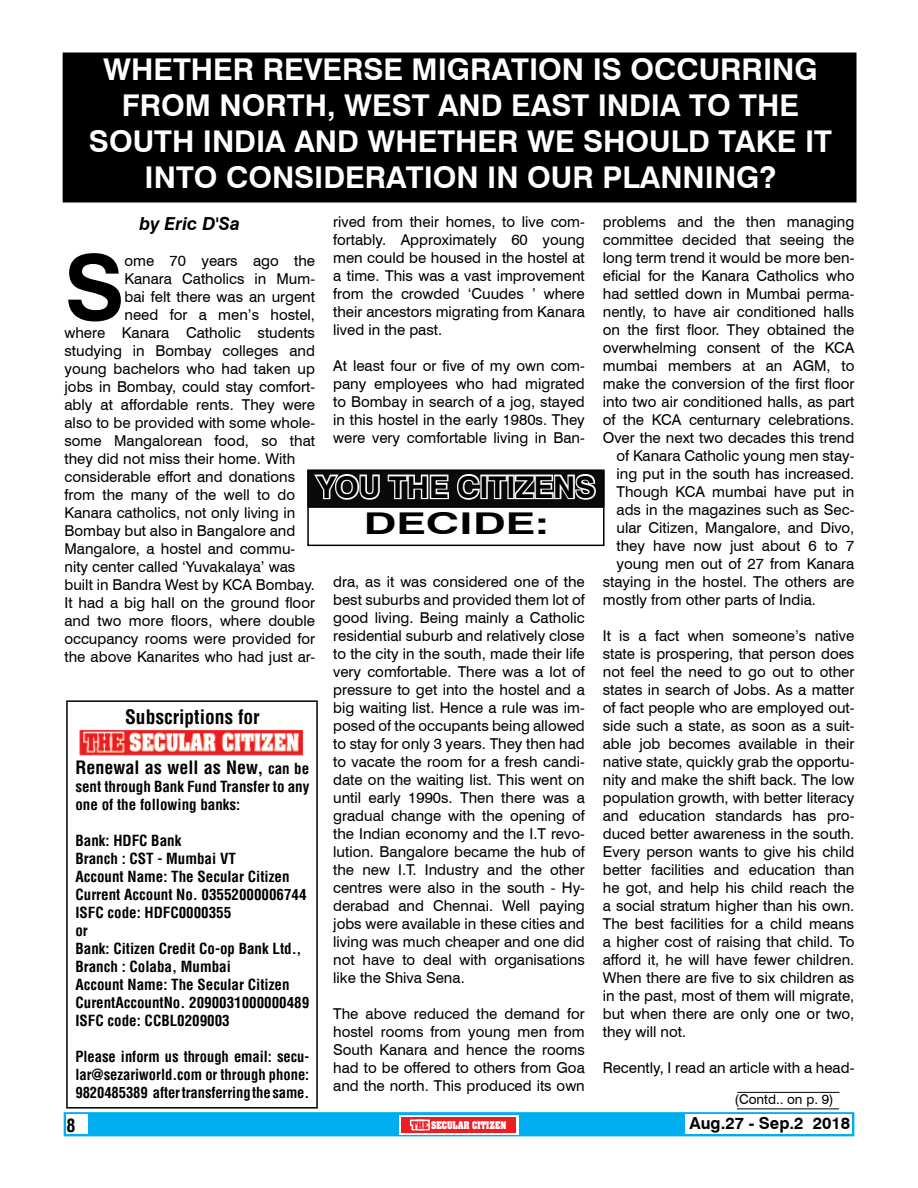
<style>
.page{position:relative;width:918px;height:1188px;background:#fff}
.page>*{position:absolute;margin:0;border:0;box-sizing:border-box;transform-origin:0 0}
.t1{font:700 90.15px "Swiss 721 BT";color:#000}
.t2{font:700 30px/36px "Swiss 721 BT";color:#fff;text-align:center}
.t3{font:700 30px/36px "Swiss 721 BT";color:#000;text-align:center}
.t4{font:19.5px "Switzerland Condensed";color:#000}
.t5{font:18px "Switzerland Condensed";color:#000}
.t6{font:italic 700 18px "Swiss 721 BT";color:#000}
.t7{font:700 16.5px "Swiss 721 BT";color:#000}
.t8{font:15px/18px "Swiss 721 BT";color:#000;text-align:justify}
.t9{font:15px/18px "Switzerland Condensed";color:#000}
.t10{font:13.5px "Swiss 721 BT";color:#000}
.t11{font:700 9px "Aardvark";color:#fff;scale:.85 1}
.s1{font-size:15px}
.s2{color:#ed1d24}
</style>
<div class="page">
<div style="left:64px;top:1112px;width:790px;height:24px;background:#00aeef;border:2px solid #00aeef"></div>
<div style="left:66px;top:1114px;width:21px;height:20px;background:#fff"></div>
<div style="left:399px;top:1115px;width:119px;height:20px;background:#fff"></div>
<div style="left:686px;top:1114px;width:166px;height:20px;background:#fff"></div>
<div style="left:401px;top:1117px;width:115px;height:16px;background:#ed1d24"></div>
<svg style="left:410px;top:1119px;width:20px;height:12px"></svg>
<div style="left:63px;top:53px;width:793px;height:149px;background:#000"></div>
<div style="left:63px;top:52px;width:793px;height:150px;border:2px solid #000"></div>
<hr style="left:737px;top:1092px;width:103px;height:1px;background:#000">
<hr style="left:737px;top:1108px;width:102px;height:1px;background:#000">
<div style="left:308px;top:471px;width:296px;height:36px;background:#0a0a0b"></div>
<div style="left:307px;top:470px;width:297px;height:38px;border:2px solid #000"></div>
<svg style="left:314px;top:474px;width:282px;height:26px"></svg>
<div style="left:307px;top:470px;width:298px;height:76px;border:2px solid #000"></div>
<div style="left:66px;top:700px;width:252px;height:409px;border:2px solid #000"></div>
<img style="left:80px;top:729px;width:224px;height:27px">
<h2 class="t2" style="left:89px;top:51px;width:745px">WHETHER REVERSE MIGRATION IS OCCURRING FROM NO RTH, WEST AND EAST INDIA TO THE SOUTH INDIA AND WHETHER WE SHOULD TAKE IT INTO CONSIDERATION IN OUR PLANN ING?</h2>
<p class="t6" style="left:139px;top:212px;width:102px">by Eric D'Sa</p>
<p class="t8" style="left:333px;top:213px;width:253px">rived from their homes, to live com&shy;fortably. Approximately 60 young men could be housed in the hostel at a time. This was a vast improvement from the crowded ‘Cuudes ’ where their ancestors migrating from Kanara lived in the past.</p>
<p class="t8" style="left:333px;top:357px;width:253px">At least four or five of my own com&shy;pany employees who had migrated to Bombay in search of a jog, stayed in this hostel in the early 1980s. They were very comfortable living in Ban-</p>
<h1 class="t1" style="left:64px;top:233px;width:62px">S</h1>
<p class="t8" style="left:125px;top:251px;width:192px">ome 70 years ago the</p>
<p class="t8" style="left:125px;top:269px;width:192px">Kanara Catholics in Mum-</p>
<p class="t8" style="left:125px;top:287px;width:192px">bai felt there was an urgent</p>
<p class="t8" style="left:125px;top:305px;width:192px">need for a men’s hostel,</p>
<p class="t8" style="left:65px;top:323px;width:252px">where Kanara Catholic students</p>
<p class="t8" style="left:65px;top:341px;width:252px">studying in Bombay colleges and</p>
<p class="t8" style="left:65px;top:359px;width:252px">young bachelors who had taken up</p>
<p class="t8" style="left:65px;top:377px;width:252px">jobs in Bombay, could stay comfort-</p>
<p class="t8" style="left:65px;top:395px;width:252px">ably at affordable rents. They were</p>
<p class="t8" style="left:65px;top:413px;width:252px">also to be provided with some whole-</p>
<p class="t8" style="left:65px;top:431px;width:252px">some Mangalorean food, so that</p>
<p class="t8" style="left:65px;top:449px;width:232px">they did not miss their home. With</p>
<p class="t8" style="left:65px;top:467px;width:232px">considerable effort and donations</p>
<p class="t8" style="left:65px;top:485px;width:232px">from the many of the well to do</p>
<p class="t8" style="left:65px;top:503px;width:232px">Kanara catholics, not only living in</p>
<p class="t8" style="left:65px;top:521px;width:232px">Bombay but also in Bangalore and</p>
<p class="t8" style="left:65px;top:539px;width:232px">Mangalore, a hostel and commu-</p>
<p class="t8" style="left:65px;top:557px;width:232px">nity center called ‘Yuvakalaya’ was</p>
<p class="t8" style="left:65px;top:575px;width:252px">built in Bandra West by KCA Bombay.</p>
<p class="t8" style="left:65px;top:593px;width:252px">It had a big hall on the ground floor</p>
<p class="t8" style="left:65px;top:611px;width:252px">and two more floors, where double</p>
<p class="t8" style="left:65px;top:629px;width:252px">occupancy rooms were provided for</p>
<p class="t8" style="left:65px;top:647px;width:252px">the above Kanarites who had just ar-</p>
<h2 class="t3" style="left:317px;top:469px;width:280px">YOU THE CITIZENS<br>DECIDE:</h2>
<p class="t8" style="left:333px;top:573px;width:253px">dra, as it was considered one of the best suburbs and provided them lot of good living. Being mainly a Catholic residential suburb and relatively close to the city in the south, made their life very comfortable. There was a lot of pressure to get into the hostel and a big waiting list. Hence a rule was im&shy;posed of the occupants being allowed to stay for only 3 years. They then had to vacate the room for a fresh candi&shy;date on the waiting list. This went on until early 1990s. Then there was a gradual change with the opening of the Indian economy and the I.T revo&shy;lution. Bangalore became the hub of the new I.T. Industry and the other centres were also in the south - Hy&shy;derabad and Chennai. Well paying jobs were available in these cities and living was much cheaper and one did not have to deal with organisations like the Shiva Sena.</p>
<p class="t8" style="left:333px;top:1005px;width:253px">The above reduced the demand for hostel rooms from young men from South Kanara and hence the rooms had to be offered to others from Goa and the north. This produced its own</p>
<h3 class="t4" style="left:125px;top:705px;width:136px">Subscriptions for</h3>
<p class="t5" style="left:75px;top:756px;width:235px">Renewal as well as New, <span class="s1">can be</span></p>
<p class="t9" style="left:75px;top:777px;width:235px">sent through Bank Fund Transfer to any one of the following banks:</p>
<p class="t9" style="left:75px;top:831px;width:235px">Bank: HDFC Bank<br>Branch : CST - Mumbai VT<br>Account Name: The Secular Citizen<br>Current Account No. 03552000006744<br>ISFC code: HDFC0000355<br>or<br>Bank: Citizen Credit Co-op Bank Ltd.,<br>Branch : Colaba, Mumbai<br>Account Name: The Secular Citizen<br>CurentAccountNo. 2090031000000489<br>ISFC code: CCBL0209003</p>
<p class="t9" style="left:75px;top:1047px;width:235px;text-align:justify">Please inform us through email: secu&shy;lar@sezariworld.com or through phone:<br>9820485389 after transferring the same.</p>
<p class="t8" style="left:603px;top:213px;width:253px">problems and the then managing</p>
<p class="t8" style="left:603px;top:231px;width:253px">committee decided that seeing the</p>
<p class="t8" style="left:603px;top:249px;width:253px">long term trend it would be more ben-</p>
<p class="t8" style="left:603px;top:267px;width:253px">eficial for the Kanara Catholics who</p>
<p class="t8" style="left:603px;top:285px;width:253px">had settled down in Mumbai perma-</p>
<p class="t8" style="left:603px;top:303px;width:253px">nently, to have air conditioned halls</p>
<p class="t8" style="left:603px;top:321px;width:253px">on the first floor. They obtained the</p>
<p class="t8" style="left:603px;top:339px;width:253px">overwhelming consent of the KCA</p>
<p class="t8" style="left:603px;top:357px;width:253px">mumbai members at an AGM, to</p>
<p class="t8" style="left:603px;top:375px;width:253px">make the conversion of the first floor</p>
<p class="t8" style="left:603px;top:393px;width:253px">into two air conditioned halls, as part</p>
<p class="t8" style="left:603px;top:411px;width:253px">of the KCA centurnary celebrations.</p>
<p class="t8" style="left:603px;top:429px;width:253px">Over the next two decades this trend</p>
<p class="t8" style="left:617px;top:447px;width:239px">of Kanara Catholic young men stay-</p>
<p class="t8" style="left:617px;top:465px;width:239px">ing put in the south has increased.</p>
<p class="t8" style="left:617px;top:483px;width:239px">Though KCA mumbai have put in</p>
<p class="t8" style="left:617px;top:501px;width:239px">ads in the magazines such as Sec-</p>
<p class="t8" style="left:617px;top:519px;width:239px">ular Citizen, Mangalore, and Divo,</p>
<p class="t8" style="left:617px;top:537px;width:239px">they have now just about 6 to 7</p>
<p class="t8" style="left:617px;top:555px;width:239px">young men out of 27 from Kanara</p>
<p class="t8" style="left:603px;top:573px;width:253px">staying in the hostel. The others are</p>
<p class="t8" style="left:603px;top:591px;width:215px">mostly from other parts of India.</p>
<p class="t8" style="left:603px;top:627px;width:253px">It is a fact when someone’s native state is prospering, that person does not feel the need to go out to other states in search of Jobs. As a matter of fact people who are employed out&shy;side such a state, as soon as a suit&shy;able job becomes available in their native state, quickly grab the opportu&shy;nity and make the shift back. The low population growth, with better literacy and education standards has pro&shy;duced better awareness in the south.<br>Every person wants to give his child better facilities and education than he got, and help his child reach the a social stratum higher than his own.<br>The best facilities for a child means a higher cost of raising that child. To afford it, he will have fewer children.<br>When there are five to six children as in the past, most of them will migrate, but when there are only one or two, they will not.</p>
<p class="t8" style="left:603px;top:1059px;width:253px">Recently, I read an article with a head-</p>
<p class="t10" style="left:735px;top:1091px;width:101px">(Contd.. on p. 9)</p>
<p class="t5" style="left:67px;top:1114px;width:10px">8</p>
<p class="t11" style="left:411px;top:1118px;width:113px"><span class="s2">THE</span> SECULAR CITIZEN</p>
<p class="t7" style="left:689px;top:1113px;width:162px">Aug.27 - Sep.2 2018</p>
</div>
